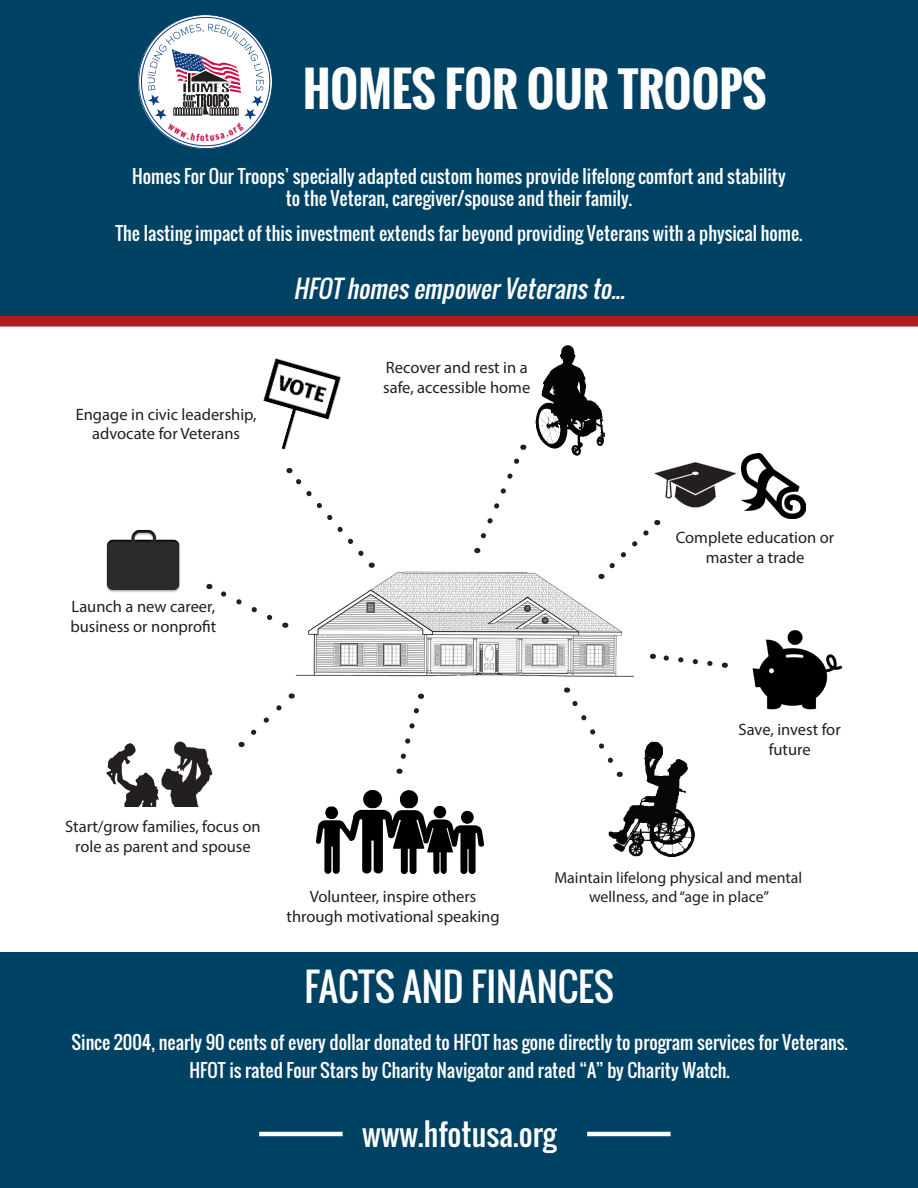
<style>
.page{position:relative;width:918px;height:1188px;background:#fff}
.page>*{position:absolute;margin:0;border:0;box-sizing:border-box;transform-origin:0 0}
.t1{font:700 46.5px "Oswald";color:#fff}
.t2{font:37.5px "Oswald";color:#fff}
.t3{font:30px "Oswald";color:#fff}
.t4{font:italic 24px "Oswald";color:#fff}
.t5{font:18px/28.5px "Oswald";color:#fff;text-align:center}
.t6{font:16.5px/19.8px "Myriad Pro";color:#231f20;text-align:center}
.t7{font:15.9px/19px "Myriad Pro";color:#231f20;text-align:center}
</style>
<div class="page">
<div style="left:0;top:952px;width:918px;height:236px;background:#004264"></div>
<div style="left:0;top:0;width:918px;height:320px;background:#004264"></div>
<svg style="left:138px;top:15px;width:134px;height:134px;background:#c1cede"></svg>
<img style="left:535px;top:345px;width:71px;height:111px">
<img style="left:282px;top:548px;width:352px;height:129px">
<svg style="left:287px;top:472px;width:85px;height:96px"></svg>
<img style="left:164px;top:741px;width:49px;height:65px">
<img style="left:106px;top:743px;width:58px;height:63px">
<img style="left:106px;top:530px;width:74px;height:62px">
<img style="left:317px;top:790px;width:166px;height:83px">
<img style="left:608px;top:741px;width:86px;height:116px">
<img style="left:752px;top:630px;width:91px;height:80px">
<img style="left:654px;top:462px;width:83px;height:63px">
<img style="left:741px;top:454px;width:65px;height:64px">
<img style="left:263px;top:358px;width:78px;height:114px">
<svg style="left:209px;top:583px;width:64px;height:37px"></svg>
<svg style="left:241px;top:693px;width:51px;height:54px"></svg>
<svg style="left:477px;top:445px;width:49px;height:108px"></svg>
<svg style="left:400px;top:694px;width:24px;height:65px"></svg>
<svg style="left:564px;top:687px;width:56px;height:90px"></svg>
<svg style="left:601px;top:520px;width:58px;height:59px"></svg>
<svg style="left:652px;top:653px;width:61px;height:13px"></svg>
<hr style="left:259px;top:1132px;width:84px;height:4px;background:#fff">
<hr style="left:587px;top:1132px;width:84px;height:4px;background:#fff">
<svg style="left:0;top:316px;width:918px;height:11px;background:#b42428"></svg>
<svg style="left:148px;top:24px;width:116px;height:118px;background:#c0c3ce"></svg>
<p class="t1" style="left:303px;top:55px;width:465px">HOMES FOR OUR TROOPS</p>
<p class="t5" style="left:132px;top:162px;width:655px">Homes For Our Troops’ specially adapted custom homes provide lifelong comfort and stability</p>
<p class="t5" style="left:286px;top:184px;width:348px">to the Veteran, caregiver/spouse and their family.</p>
<p class="t5" style="left:115px;top:219px;width:689px">The lasting impact of this investment extends far beyond providing Veterans with a physical home.</p>
<p class="t4" style="left:293px;top:270px;width:339px">HFOThomesempowerVeteransto...</p>
<p class="t6" style="left:76px;top:404px;width:182px">Engage in civic leadership, advocate for Veterans</p>
<p class="t6" style="left:386px;top:358px;width:143px">Recover and rest in a</p>
<p class="t6" style="left:383px;top:377px;width:149px">safe, accessible home</p>
<p class="t6" style="left:72px;top:596px;width:145px">Launch a new career,</p>
<p class="t6" style="left:70px;top:616px;width:147px">business or nonprofit</p>
<p class="t6" style="left:676px;top:527px;width:160px">Complete education or</p>
<p class="t6" style="left:706px;top:547px;width:100px">master a trade</p>
<p class="t6" style="left:65px;top:817px;width:197px">Start/grow families, focus on role as parent and spouse</p>
<p class="t6" style="left:287px;top:886px;width:215px">Volunteer, inspire others through motivational speaking</p>
<p class="t6" style="left:739px;top:719px;width:104px">Save, invest for</p>
<p class="t6" style="left:769px;top:739px;width:43px">future</p>
<p class="t7" style="left:554px;top:868px;width:249px">Maintain lifelong physical and mental wellness, and “age in place”</p>
<p class="t2" style="left:305px;top:959px;width:311px">FACTS AND FINANCES</p>
<p class="t5" style="left:72px;top:1028px;width:778px">Since 2004, nearly 90 cents of every dollar donated to HFOT has gone directly to program services for Veterans.<br>HFOT is rated Four Stars by Charity Navigator and rated “A” by Charity Watch.</p>
<p class="t3" style="left:362px;top:1112px;width:196px">www.hfotusa.org</p>
</div>
